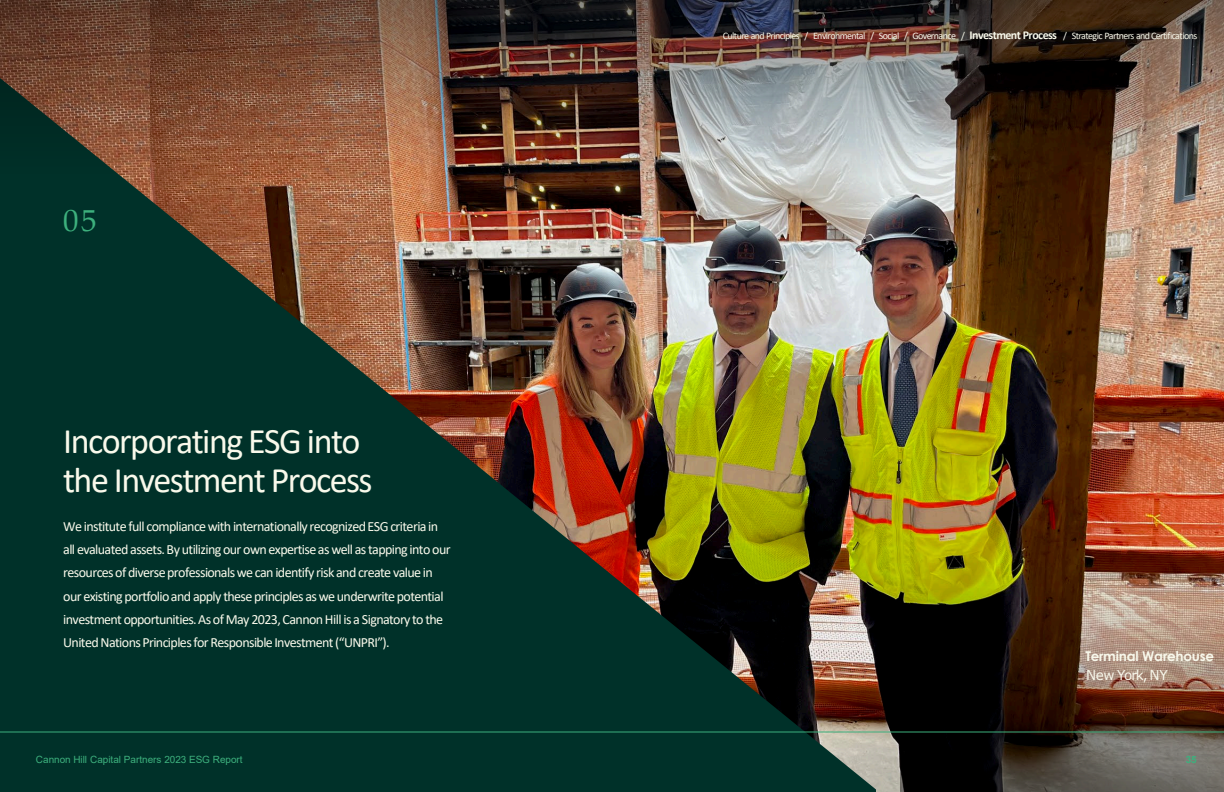
<style>
.page{position:relative;width:1224px;height:792px;background:#fff}
.page>*{position:absolute;margin:0;border:0;box-sizing:border-box;transform-origin:0 0}
.t1{font:36px/39px "Calibri";letter-spacing:-.04em;color:#f9f9eb}
.t2{font:31px "Palatino Linotype";color:#3db07d}
.t3{font:14px/23.4px "Calibri";letter-spacing:-.045em;color:#f9f9eb}
.t4{font:700 13.6px "Century Gothic";letter-spacing:-.02em;color:#f8f8eb}
.t5{font:13.6px "Verdana";letter-spacing:-.06em;color:#f8f8eb}
.t6{font:10px "Calibri";letter-spacing:-.06em;color:#f9f9eb}
.t7{font:10px "Arial";color:#3db07d}
.t8{font:700 10px "Arial";color:#3db07d}
.s1{font-weight:700;font-size:12px}
</style>
<div class="page">
<img style="left:876px;top:174px;width:348px;height:618px">
<img style="left:0;top:174px;width:876px;height:618px">
<svg style="left:900px;top:560px;width:324px;height:232px;background:#503f2a"></svg>
<img style="left:0;top:0;width:1224px;height:174px">
<hr style="left:0;top:732px;width:1224px;height:1px;background:#3db07d">
<p class="t2" style="left:63px;top:198px;width:35px">05</p>
<p class="t1" style="left:63px;top:420px;width:311px">Incorporating ESG into the Investment Process</p>
<p class="t3" style="left:63px;top:514px;width:389px">We institute full compliance with internationally recognized ESG criteria in all evaluated assets. By utilizing our own expertise as well as tapping into our resources of diverse professionals we can identify risk and create value in our existing portfolio and apply these principles as we underwrite potential investment opportunities. As of May 2023, Cannon Hill is a Signatory to the United Nations Principles for Responsible Investment (“UNPRI”).</p>
<p class="t6" style="left:723px;top:29px;width:476px">Culture and Principles / Environmental / Social / Governance / <span class="s1">Investment Process</span> / Strategic Partners and Certifications</p>
<p class="t4" style="left:1085px;top:645px;width:130px">Terminal Warehouse</p>
<p class="t5" style="left:1086px;top:666px;width:83px">New York, NY</p>
<p class="t7" style="left:36px;top:753px;width:208px">Cannon Hill Capital Partners 2023 ESG Report</p>
<p class="t8" style="left:1186px;top:753px;width:13px">35</p>
</div>
